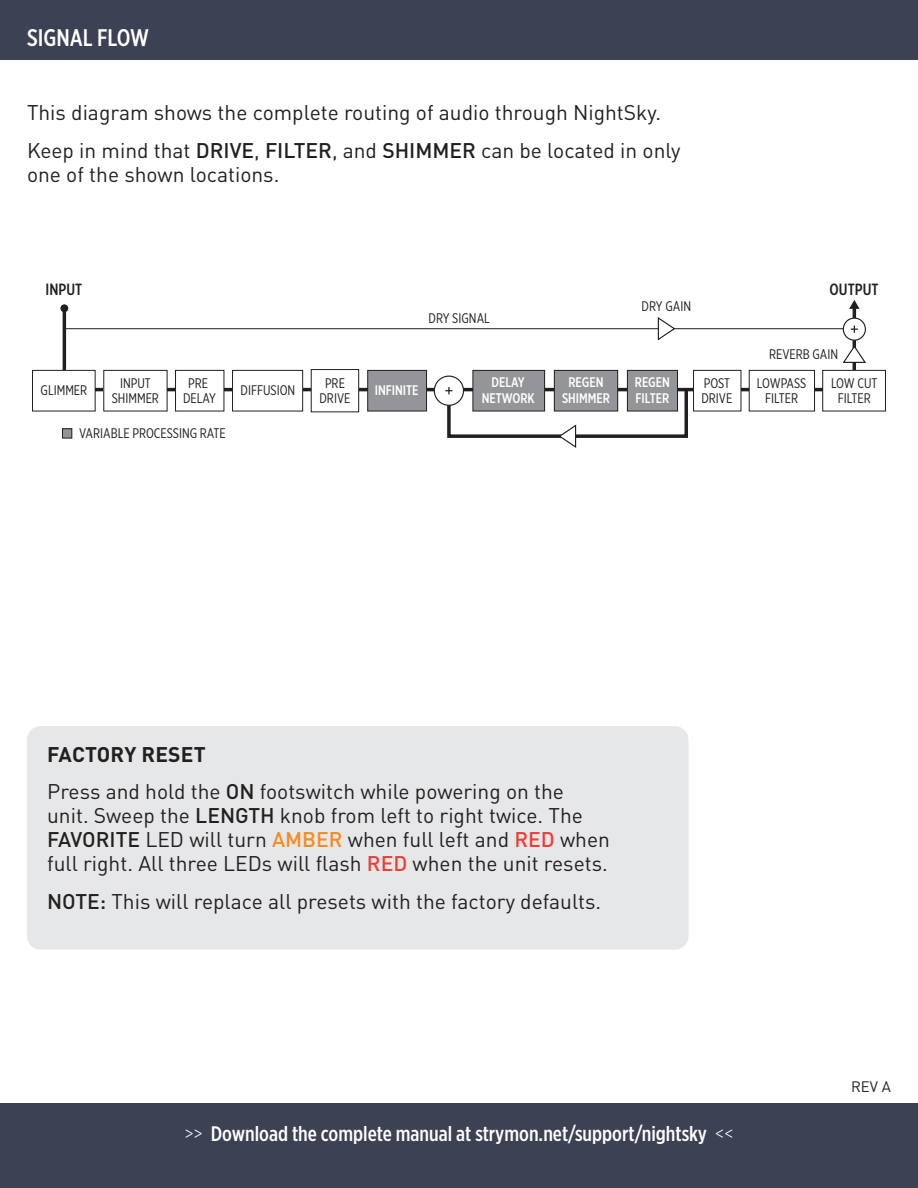
<style>
.page{position:relative;width:918px;height:1188px;background:#fff}
.page>*{position:absolute;margin:0;border:0;box-sizing:border-box;transform-origin:0 0}
.t1{font:500 24px "Gotham X Narrow";color:#fff}
.t2{font:21px/24px "DINOT";color:#231f20}
.t3{font:500 21px "Gotham X Narrow";color:#fff}
.t4{font:700 21px "DINOT";letter-spacing:.005em;color:#231f20}
.t5{font:500 16.2px "Gotham X Narrow";color:#231f20}
.t6{font:15px "DINOT";color:#231f20}
.t7{font:13.95px/15.1px "Gotham X Narrow";color:#231f20;text-align:center}
.t8{font:500 13.95px/15.1px "Gotham X Narrow";color:#fff;text-align:center}
.s1{font-weight:500}
.s2{font-weight:500;color:#f68b1f}
.s3{font-weight:500;color:#ee3e35}
.s4{font-weight:300}
</style>
<div class="page">
<div style="left:0;top:1104px;width:918px;height:84px;background:#3c4253"></div>
<div style="left:0;top:0;width:918px;height:60px;background:#3c4253"></div>
<svg style="left:61px;top:304px;width:797px;height:89px"></svg>
<div style="left:60px;top:304px;width:8px;height:8px;background:#231f20;border-radius:50%"></div>
<svg style="left:849px;top:300px;width:11px;height:9px"></svg>
<div style="left:33px;top:370px;width:62px;height:41px;background:#fff"></div>
<div style="left:32px;top:370px;width:64px;height:41px;border:1px solid #231f20"></div>
<div style="left:447px;top:389px;width:241px;height:49px;border:3px solid #231f20"></div>
<div style="left:368px;top:370px;width:59px;height:41px;background:#939598"></div>
<div style="left:367px;top:370px;width:60px;height:41px;border:1px solid #231f20"></div>
<div style="left:473px;top:370px;width:72px;height:41px;background:#939598"></div>
<div style="left:472px;top:370px;width:73px;height:41px;border:1px solid #231f20"></div>
<div style="left:823px;top:370px;width:62px;height:41px;background:#fff"></div>
<div style="left:822px;top:370px;width:64px;height:41px;border:1px solid #231f20"></div>
<div style="left:176px;top:370px;width:48px;height:41px;background:#fff"></div>
<div style="left:175px;top:370px;width:49px;height:41px;border:1px solid #231f20"></div>
<div style="left:104px;top:370px;width:63px;height:41px;background:#fff"></div>
<div style="left:103px;top:370px;width:65px;height:41px;border:1px solid #231f20"></div>
<div style="left:554px;top:370px;width:64px;height:41px;background:#939598"></div>
<div style="left:554px;top:370px;width:64px;height:41px;border:1px solid #231f20"></div>
<div style="left:627px;top:370px;width:51px;height:41px;background:#939598"></div>
<div style="left:627px;top:370px;width:51px;height:41px;border:1px solid #231f20"></div>
<div style="left:749px;top:370px;width:66px;height:41px;background:#fff"></div>
<div style="left:749px;top:370px;width:66px;height:41px;border:1px solid #231f20"></div>
<div style="left:434px;top:376px;width:29px;height:29px;background:#fff;border-radius:50%"></div>
<div style="left:434px;top:376px;width:30px;height:30px;border:1px solid #231f20;border-radius:50%"></div>
<svg style="left:445px;top:387px;width:7px;height:7px"></svg>
<svg style="left:558px;top:424px;width:19px;height:24px"></svg>
<div style="left:233px;top:370px;width:70px;height:41px;background:#fff"></div>
<div style="left:232px;top:370px;width:71px;height:41px;border:1px solid #231f20"></div>
<div style="left:311px;top:370px;width:48px;height:42px;background:#fff"></div>
<div style="left:311px;top:369px;width:48px;height:43px;border:1px solid #231f20"></div>
<div style="left:694px;top:370px;width:47px;height:41px;background:#fff"></div>
<div style="left:693px;top:370px;width:48px;height:41px;border:1px solid #231f20"></div>
<hr style="left:64px;top:328px;width:790px;height:1px;background:#231f20">
<div style="left:62px;top:429px;width:10px;height:9px;background:#939598"></div>
<div style="left:62px;top:428px;width:10px;height:10px;border:1px solid #231f20"></div>
<div style="left:843px;top:318px;width:22px;height:22px;background:#fff;border-radius:50%"></div>
<div style="left:843px;top:318px;width:23px;height:23px;border:1px solid #231f20;border-radius:50%"></div>
<svg style="left:851px;top:326px;width:7px;height:7px"></svg>
<svg style="left:657px;top:316px;width:19px;height:26px"></svg>
<svg style="left:842px;top:344px;width:24px;height:20px"></svg>
<div style="left:27px;top:726px;width:661px;height:224px;background:#e6e7e9;border-radius:14px"></div>
<p class="t1" style="left:27px;top:23px;width:124px">SIGNAL FLOW</p>
<p class="t2" style="left:27px;top:100px;width:636px">This diagram shows the complete routing of audio through NightSky.</p>
<p class="t2" style="left:27px;top:138px;width:655px">Keep in mind that <span class="s1">DRIVE</span>, <span class="s1">FILTER</span>, and <span class="s1">SHIMMER</span> can be located in only one of the shown locations.</p>
<p class="t5" style="left:46px;top:279px;width:38px">INPUT</p>
<p class="t7" style="left:429px;top:310px;width:63px">DRY SIGNAL</p>
<p class="t7" style="left:642px;top:299px;width:51px">DRY GAIN</p>
<p class="t5" style="left:830px;top:279px;width:50px">OUTPUT</p>
<p class="t7" style="left:769px;top:347px;width:71px">REVERB GAIN</p>
<p class="t7" style="left:41px;top:382px;width:48px">GLIMMER</p>
<p class="t7" style="left:112px;top:375px;width:49px">INPUT<br>SHIMMER</p>
<p class="t8" style="left:562px;top:375px;width:49px">REGEN<br>SHIMMER</p>
<p class="t8" style="left:635px;top:375px;width:37px;text-align:left">REGEN<br>FILTER</p>
<p class="t7" style="left:757px;top:375px;width:51px">LOWPASS<br>FILTER</p>
<p class="t8" style="left:482px;top:375px;width:55px">DELAY<br>NETWORK</p>
<p class="t8" style="left:375px;top:382px;width:45px">INFINITE</p>
<p class="t7" style="left:831px;top:375px;width:48px">LOW CUT<br>FILTER</p>
<p class="t7" style="left:183px;top:375px;width:34px">PRE<br>DELAY</p>
<p class="t7" style="left:319px;top:375px;width:33px">PRE<br>DRIVE</p>
<p class="t7" style="left:701px;top:375px;width:33px;text-align:left">POST<br>DRIVE</p>
<p class="t7" style="left:241px;top:382px;width:56px">DIFFUSION</p>
<p class="t7" style="left:79px;top:425px;width:148px">VARIABLE PROCESSING RATE</p>
<p class="t4" style="left:47px;top:740px;width:160px">FACTORY RESET</p>
<p class="t2" style="left:47px;top:779px;width:564px">Press and hold the <span class="s1">ON</span> footswitch while powering on the unit. Sweep the <span class="s1">LENGTH</span> knob from left to right twice. The <span class="s1">FAVORITE</span> LED will turn <span class="s2">AMBER</span> when full left and <span class="s3">RED</span> when full right. All three LEDs will flash <span class="s3">RED</span> when the unit resets.</p>
<p class="t2" style="left:47px;top:889px;width:555px"><span class="s1">NOTE:</span> This will replace all presets with the factory defaults.</p>
<p class="t3" style="left:184px;top:1121px;width:551px"><span class="s4">&gt;&gt;</span> Download the complete manual at strymon.net/support/nightsky <span class="s4">&lt;&lt;</span></p>
<p class="t6" style="left:851px;top:1077px;width:41px">REV A</p>
</div>
